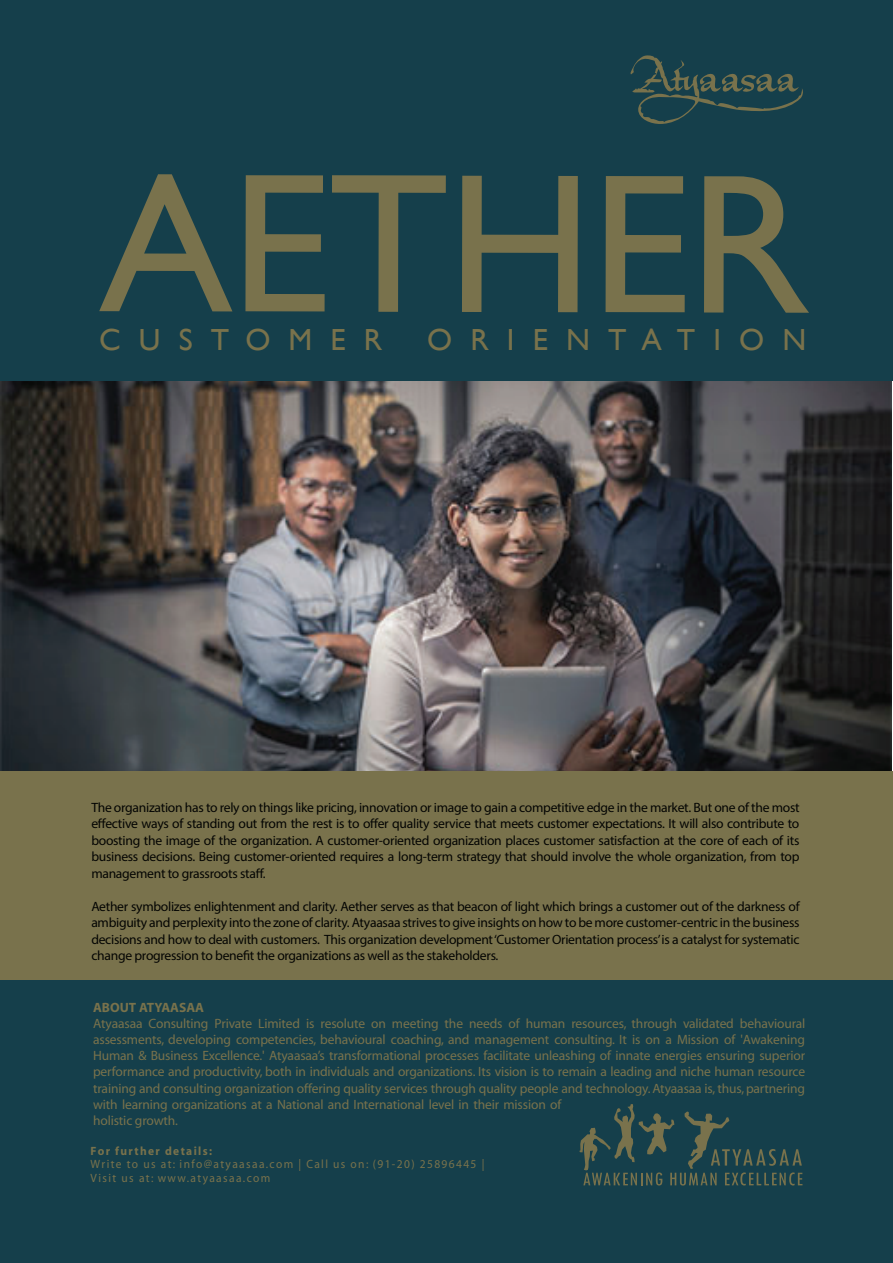
<style>
.page{position:relative;width:893px;height:1263px;background:#fff}
.page>*{position:absolute;margin:0;border:0;box-sizing:border-box;transform-origin:0 0}
.t1{font:199.65px "Gill Sans";letter-spacing:-.015em;color:#79724c}
.t2{font:30.45px "Gill Sans";letter-spacing:.595em;color:#79724c}
.t3{font:13.5px/16.5px "Myriad Pro";letter-spacing:-.02em;color:#040503;text-align:justify}
.t4{font:13.5px/16.2px "Myriad";letter-spacing:-.01em;color:#79724c}
.t5{font:700 13.5px "Myriad";color:#79724c}
.t6{font:12px/13.5px "Myriad";letter-spacing:.12em;color:#79724c;scale:.96 1}
.t7{font:700 12px "Myriad";letter-spacing:.12em;color:#79724c;scale:.96 1}
</style>
<div class="page">
<img style="left:0;top:381px;width:891px;height:390px">
<div style="left:0;top:771px;width:893px;height:209px;background:#79724c"></div>
<div style="left:0;top:980px;width:893px;height:283px;background:#153f4b"></div>
<div style="left:0;top:0;width:893px;height:381px;background:#153f4b"></div>
<svg style="left:630px;top:55px;width:173px;height:69px"></svg>
<svg style="left:579px;top:1104px;width:223px;height:81px"></svg>
<h1 class="t1" style="left:99px;top:128px;width:711px">AETHER</h1>
<h2 class="t2" style="left:99px;top:322px;width:285px">CUSTOMER</h2>
<h2 class="t2" style="left:427px;top:322px;width:381px">ORIENTATION</h2>
<p class="t3" style="left:91px;top:799px;width:710px">The organization has to rely on things like pricing, innovation or image to gain a competitive edge in the market. But one of the most effective ways of standing out from the rest is to offer quality service that meets customer expectations. It will also contribute to boosting the image of the organization. A customer-oriented organization places customer satisfaction at the core of each of its business decisions. Being customer-oriented requires a long-term strategy that should involve the whole organization, from top management to grassroots staff.</p>
<p class="t3" style="left:91px;top:898px;width:710px">Aether symbolizes enlightenment and clarity. Aether serves as that beacon of light which brings a customer out of the darkness of ambiguity and perplexity into the zone of clarity. Atyaasaa strives to give insights on how to be more customer-centric in the business decisions and how to deal with customers. This organization development ‘Customer Orientation process’ is a catalyst for systematic change progression to benefit the organizations as well as the stakeholders.</p>
<p class="t5" style="left:93px;top:1000px;width:113px">ABOUT ATYAASAA</p>
<p class="t4" style="left:93px;top:1016px;width:714px">Atyaasaa Consulting Private Limited is resolute on meeting the needs of human resources, through validated behavioural assessments, developing competencies, behavioural coaching, and management consulting. It is on a Mission of 'Awakening Human &amp; Business Excellence.' Atyaasaa’s transformational processes facilitate unleashing of innate energies ensuring superior performance and productivity, both in individuals and organizations. Its vision is to remain a leading and niche human resource training and consulting organization offering quality services through quality people and technology. Atyaasaa is, thus, partnering with learning organizations at a National and International level in their mission of<br>holistic growth.</p>
<p class="t7" style="left:91px;top:1144px;width:128px">For further details:</p>
<p class="t6" style="left:91px;top:1158px;width:412px">Write to us at: info@atyaasaa.com | Call us on: (91-20) 25896445 |<br>Visit us at: www.atyaasaa.com</p>
</div>
